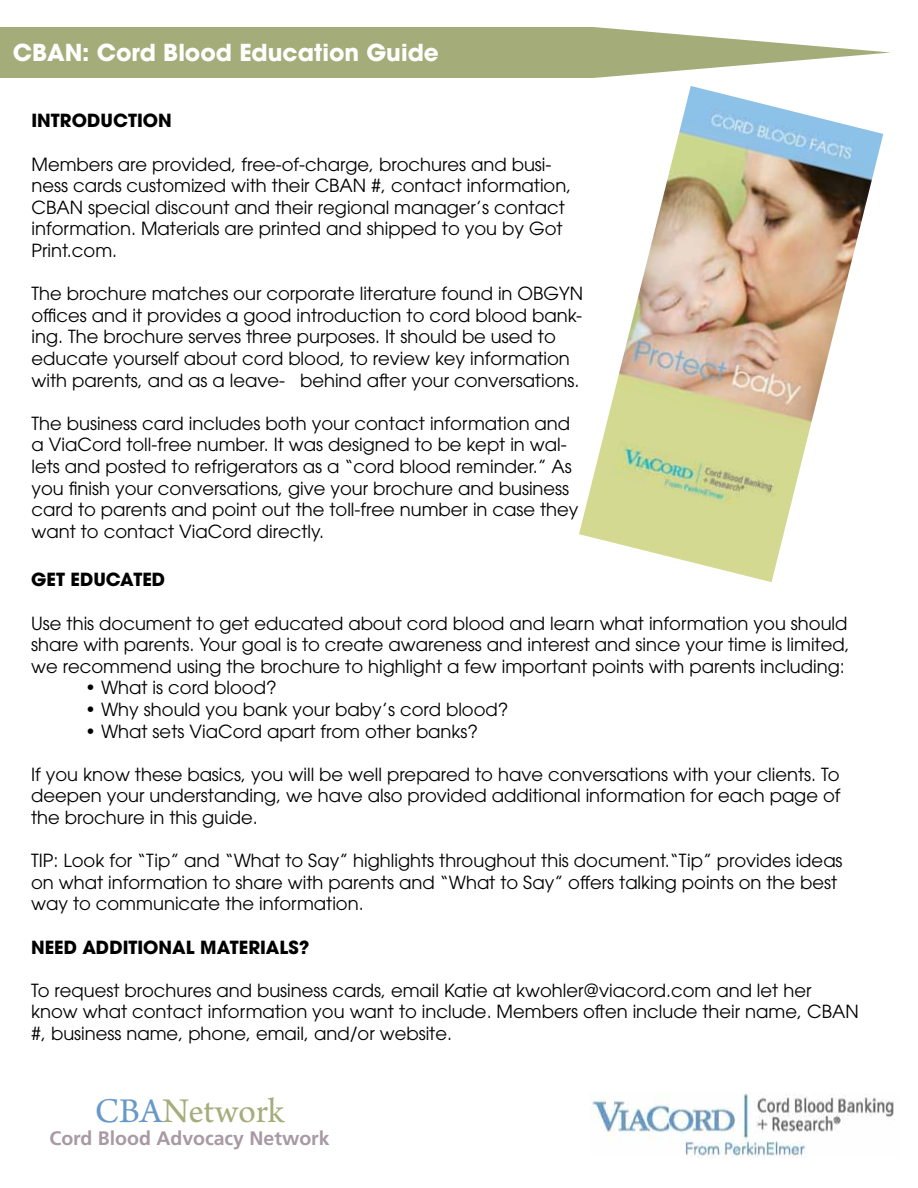
<style>
.page{position:relative;width:918px;height:1188px;background:#fff}
.page>*{position:absolute;margin:0;border:0;box-sizing:border-box;transform-origin:0 0}
.t1{font:36.6px "Arno Pro";color:#a5ad7a}
.t2{font:700 23.25px "ITC Avant Garde Std";color:#fff}
.t3{font:700 19.5px "Frutiger LT Com";color:#a899a2}
.t4{font:18px/21.6px "ITC Avant Garde Std";color:#000}
.t5{font:700 18px "ITC Avant Garde Std";color:#000}
.s1{color:#6799c8}
</style>
<div class="page">
<svg style="left:0;top:27px;width:890px;height:51px;fill:#a4ad7a"></svg>
<img style="left:579px;top:86px;width:304px;height:496px">
<img style="left:592px;top:1094px;width:302px;height:64px">
<p class="t2" style="left:13px;top:37px;width:428px">CBAN: Cord Blood Education Guide</p>
<p class="t5" style="left:32px;top:109px;width:142px">INTRODUCTION</p>
<p class="t4" style="left:32px;top:153px;width:541px">Members are provided, free-of-charge, brochures and busi&shy;ness cards customized with their CBAN #, contact information, CBAN special discount and their regional manager’s contact information. Materials are printed and shipped to you by Got Print.com.</p>
<p class="t4" style="left:32px;top:283px;width:553px">The brochure matches our corporate literature found in OBGYN offices and it provides a good introduction to cord blood bank&shy;ing. The brochure serves three purposes. It should be used to educate yourself about cord blood, to review key information with parents, and as a leave- behind after your conversations.</p>
<p class="t4" style="left:32px;top:412px;width:549px">The business card includes both your contact information and a ViaCord toll-free number. It was designed to be kept in wal&shy;lets and posted to refrigerators as a “cord blood reminder.” As you finish your conversations, give your brochure and business card to parents and point out the toll-free number in case they want to contact ViaCord directly.</p>
<p class="t5" style="left:31px;top:568px;width:136px">GET EDUCATED</p>
<p class="t4" style="left:31px;top:612px;width:820px">Use this document to get educated about cord blood and learn what information you should share with parents. Your goal is to create awareness and interest and since your time is limited, we recommend using the brochure to highlight a few important points with parents including:</p>
<p class="t4" style="left:85px;top:677px;width:193px">• What is cord blood?</p>
<p class="t4" style="left:85px;top:698px;width:425px">• Why should you bank your baby’s cord blood?</p>
<p class="t4" style="left:85px;top:720px;width:395px">• What sets ViaCord apart from other banks?</p>
<p class="t4" style="left:31px;top:763px;width:811px;text-align:justify">If you know these basics, you will be well prepared to have conversations with your clients. To deepen your understanding, we have also provided additional information for each page of the brochure in this guide.</p>
<p class="t4" style="left:31px;top:850px;width:813px">TIP: Look for “Tip” and “What to Say” highlights throughout this document.“Tip” provides ideas on what information to share with parents and “What to Say” offers talking points on the best way to communicate the information.</p>
<p class="t5" style="left:31px;top:935px;width:280px">NEED ADDITIONAL MATERIALS?</p>
<p class="t4" style="left:31px;top:979px;width:829px">To request brochures and business cards, email Katie at kwohler@viacord.com and let her know what contact information you want to include. Members often include their name, CBAN #, business name, phone, email, and/or website.</p>
<h1 class="t1" style="left:95px;top:1090px;width:191px"><span class="s1">CBA</span>Network</h1>
<p class="t3" style="left:49px;top:1127px;width:282px">Cord Blood Advocacy Network</p>
</div>
